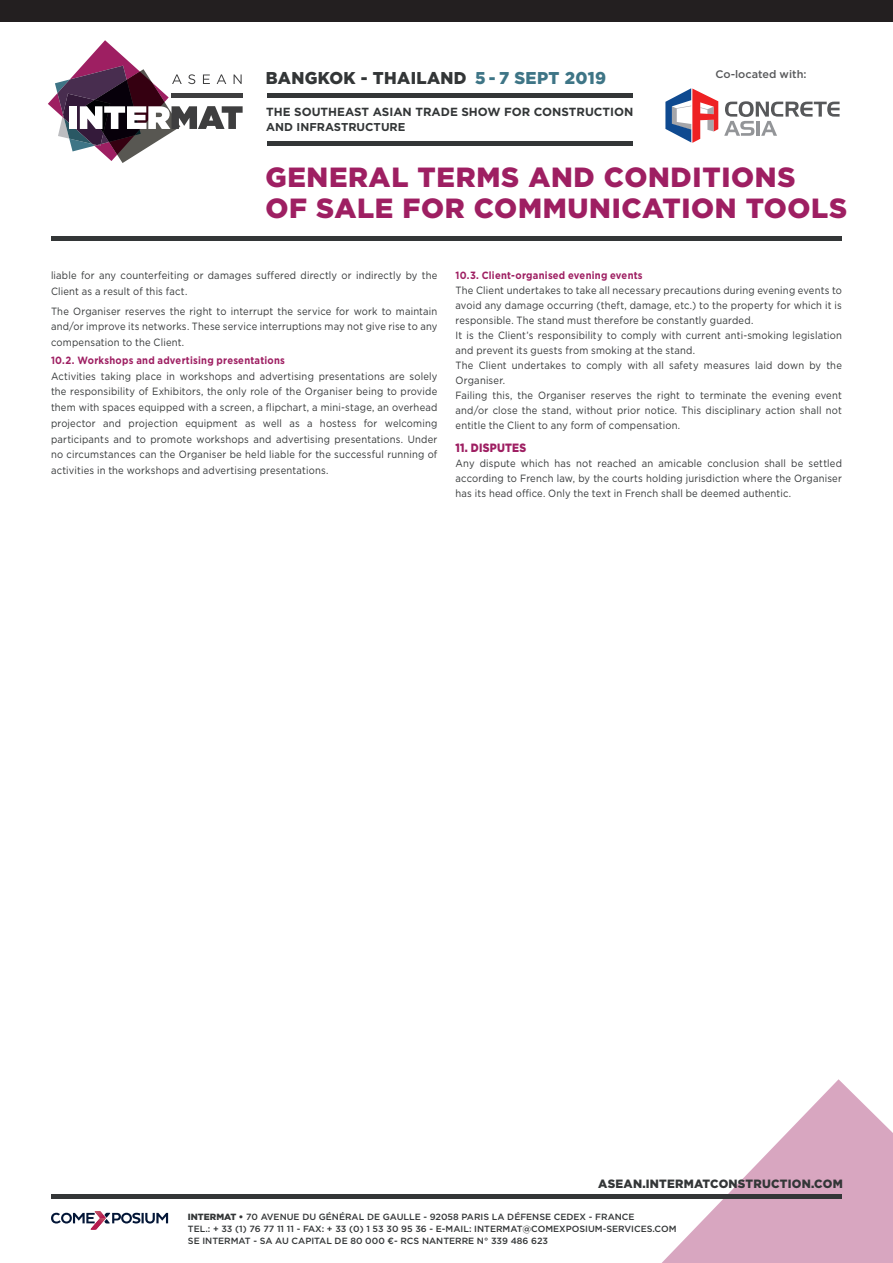
<style>
.page{position:relative;width:893px;height:1263px;background:#fff}
.page>*{position:absolute;margin:0;border:0;box-sizing:border-box;transform-origin:0 0}
.t1{font:900 27.75px/31.5px "Gotham";letter-spacing:.025em;color:#9e1f62}
.t2{font:900 17.1px "Gotham";letter-spacing:.02em;color:#333637}
.t3{font:900 12px "Gotham";letter-spacing:.02em;color:#333637}
.t4{font:900 12px "Gotham";letter-spacing:.02em;color:#9e1f62;scale:.87 1}
.t5{font:700 11.7px "Gotham";color:#333637}
.t6{font:700 11.4px "Gotham";color:#333637}
.t7{font:500 10.95px "Gotham";color:#57585a}
.t8{font:10.5px/15px "Gotham";letter-spacing:.02em;color:#333637;text-align:justify;scale:.9 1}
.t9{font:700 10.5px "Gotham";letter-spacing:.025em;color:#9e1f62;scale:.9 1}
.t10{font:500 9px/12.1px "Gotham";color:#333637}
.s1{color:#3e7586}
.s2{font-weight:900}
</style>
<div class="page">
<svg style="left:662px;top:1079px;width:231px;height:184px;fill:#d8a6c0"></svg>
<svg style="left:48px;top:40px;width:195px;height:123px"></svg>
<div style="left:267px;top:93px;width:366px;height:5px;background:#333637"></div>
<hr style="left:267px;top:141px;width:366px;height:4px;background:#333637">
<div style="left:51px;top:236px;width:791px;height:5px;background:#333637"></div>
<svg style="left:665px;top:88px;width:53px;height:55px"></svg>
<svg style="left:724px;top:101px;width:115px;height:35px"></svg>
<div style="left:51px;top:1194px;width:791px;height:5px;background:#333637"></div>
<svg style="left:51px;top:1211px;width:117px;height:19px"></svg>
<div style="left:0;top:0;width:893px;height:22px;background:#231f20"></div>
<h2 class="t2" style="left:266px;top:66px;width:342px">BANGKOK - THAILAND <span class="s1">5 - 7 SEPT 2019</span></h2>
<p class="t5" style="left:266px;top:104px;width:369px">THE SOUTHEAST ASIAN TRADE SHOW FOR CONSTRUCTION</p>
<p class="t6" style="left:266px;top:119px;width:141px">AND INFRASTRUCTURE</p>
<p class="t7" style="left:715px;top:67px;width:93px">Co-located with:</p>
<h1 class="t1" style="left:265px;top:161px;width:583px">GENERAL TERMS AND CONDITIONS<br>OF SALE FOR COMMUNICATION TOOLS</h1>
<p class="t8" style="left:51px;top:267px;width:431px;line-height:15.8px">liable for any counterfeiting or damages suffered directly or indirectly by the<br>Client as a result of this fact.</p>
<p class="t8" style="left:51px;top:303px;width:431px;line-height:15.8px">The Organiser reserves the right to interrupt the service for work to maintain and/or improve its networks. These service interruptions may not give rise to any compensation to the Client.</p>
<p class="t9" style="left:51px;top:353px;width:262px">10.2. Workshops and advertising presentations</p>
<p class="t8" style="left:51px;top:368px;width:431px;line-height:15.8px">Activities taking place in workshops and advertising presentations are solely the responsibility of Exhibitors, the only role of the Organiser being to provide them with spaces equipped with a screen, a flipchart, a mini-stage, an overhead projector and projection equipment as well as a hostess for welcoming participants and to promote workshops and advertising presentations. Under no circumstances can the Organiser be held liable for the successful running of activities in the workshops and advertising presentations.</p>
<p class="t9" style="left:456px;top:268px;width:209px">10.3. Client-organised evening events</p>
<p class="t8" style="left:456px;top:282px;width:431px;text-align:left">The Client undertakes to take all necessary precautions during evening events to avoid any damage occurring (theft, damage, etc.) to the property for which it is responsible. The stand must therefore be constantly guarded.<br>It is the Client’s responsibility to comply with current anti-smoking legislation and prevent its guests from smoking at the stand.<br>The Client undertakes to comply with all safety measures laid down by the Organiser.<br>Failing this, the Organiser reserves the right to terminate the evening event and/or close the stand, without prior notice. This disciplinary action shall not entitle the Client to any form of compensation.</p>
<p class="t4" style="left:456px;top:440px;width:83px">11. DISPUTES</p>
<p class="t8" style="left:456px;top:456px;width:431px">Any dispute which has not reached an amicable conclusion shall be settled according to French law, by the courts holding jurisdiction where the Organiser has its head office. Only the text in French shall be deemed authentic.</p>
<p class="t3" style="left:598px;top:1176px;width:246px">ASEAN.INTERMATCONSTRUCTION.COM</p>
<p class="t10" style="left:188px;top:1210px;width:490px"><span class="s2">INTERMAT •</span> 70 AVENUE DU GÉNÉRAL DE GAULLE - 92058 PARIS LA DÉFENSE CEDEX - FRANCE<br>TEL.: + 33 (1) 76 77 11 11 - FAX: + 33 (0) 1 53 30 95 36 - E-MAIL: INTERMAT@COMEXPOSIUM-SERVICES.COM<br>SE INTERMAT - SA AU CAPITAL DE 80 000 €- RCS NANTERRE N° 339 486 623</p>
</div>
